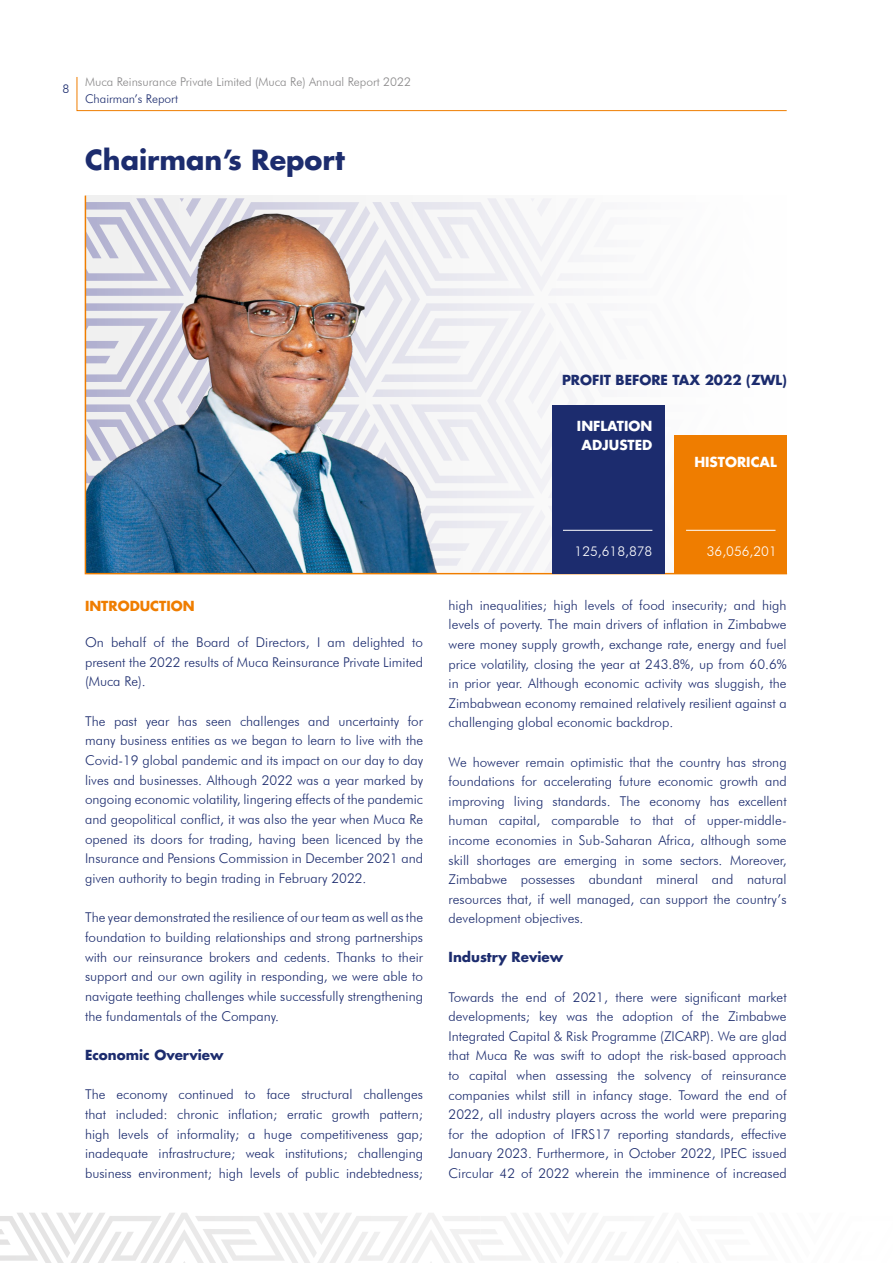
<style>
.page{position:relative;width:893px;height:1263px;background:#fff}
.page>*{position:absolute;margin:0;border:0;box-sizing:border-box;transform-origin:0 0}
.Main_Hearders_2{font:700 27px "Futura LT";color:#1c2c6e}
.t1{font:300 13.5px/19.6px "Futura BT";color:#1c2c6e;text-align:justify}
.t2{font:700 13.5px "Futura LT";color:#1c2c6e}
.t3{font:700 13.5px "Futura LT";color:#fff}
.t4{font:300 13.5px "Futura BT";color:#fff}
.Orange_Paragraph_Hea{font:700 13.5px "Futura LT";color:#ef7d00}
.t5{font:300 12px "Futura BT";color:#888788}
.t6{font:300 12px "Futura BT";color:#1c2c6e}
</style>
<div class="page">
<svg style="left:0;top:1213px;width:574px;height:50px"></svg>
<svg style="left:76px;top:77px;width:711px;height:34px"></svg>
<img style="left:84px;top:195px;width:704px;height:380px">
<div style="left:552px;top:405px;width:112px;height:168px;background:#1c2c6e"></div>
<div style="left:674px;top:436px;width:113px;height:137px;background:#ef7d00"></div>
<hr style="left:563px;top:530px;width:89px;height:1px;background:#fff">
<hr style="left:686px;top:530px;width:89px;height:1px;background:#fff">
<p class="t6" style="left:63px;top:81px;width:8px">8</p>
<p class="t5" style="left:85px;top:74px;width:327px">Muca Reinsurance Private Limited (Muca Re) Annual Report 2022</p>
<p class="t6" style="left:85px;top:91px;width:94px">Chairman’s Report</p>
<p class="Main_Hearders_2" style="left:85px;top:142px;width:261px">Chairman’s Report</p>
<p class="t2" style="left:562px;top:371px;width:227px">PROFIT BEFORE TAX 2022 (ZWL)</p>
<p class="t3" style="left:577px;top:416px;width:77px">INFLATION</p>
<p class="t3" style="left:581px;top:436px;width:72px">ADJUSTED</p>
<p class="t3" style="left:694px;top:453px;width:84px">HISTORICAL</p>
<p class="Orange_Paragraph_Hea" style="left:85px;top:597px;width:111px">INTRODUCTION</p>
<p class="t1" style="left:85px;top:632px;width:340px">On behalf of the Board of Directors, I am delighted to present the 2022 results of Muca Reinsurance Private Limited (Muca Re).</p>
<p class="t1" style="left:85px;top:711px;width:340px">The past year has seen challenges and uncertainty for many business entities as we began to learn to live with the Covid-19 global pandemic and its impact on our day to day lives and businesses. Although 2022 was a year marked by ongoing economic volatility, lingering effects of the pandemic and geopolitical conflict, it was also the year when Muca Re opened its doors for trading, having been licenced by the Insurance and Pensions Commission in December 2021 and given authority to begin trading in February 2022.</p>
<p class="t1" style="left:85px;top:907px;width:340px">The year demonstrated the resilience of our team as well as the foundation to building relationships and strong partnerships with our reinsurance brokers and cedents. Thanks to their support and our own agility in responding, we were able to navigate teething challenges while successfully strengthening the fundamentals of the Company.</p>
<p class="t2" style="left:85px;top:1046px;width:140px">Economic Overview</p>
<p class="t1" style="left:85px;top:1084px;width:340px">The economy continued to face structural challenges that included: chronic inflation; erratic growth pattern; high levels of informality; a huge competitiveness gap; inadequate infrastructure; weak institutions; challenging business environment; high levels of public indebtedness;</p>
<p class="t4" style="left:575px;top:543px;width:79px">125,618,878</p>
<p class="t4" style="left:707px;top:543px;width:71px">36,056,201</p>
<p class="t1" style="left:449px;top:595px;width:340px">high inequalities; high levels of food insecurity; and high levels of poverty. The main drivers of inflation in Zimbabwe were money supply growth, exchange rate, energy and fuel price volatility, closing the year at 243.8%, up from 60.6% in prior year. Although economic activity was sluggish, the Zimbabwean economy remained relatively resilient against a challenging global economic backdrop.</p>
<p class="t1" style="left:449px;top:752px;width:340px">We however remain optimistic that the country has strong foundations for accelerating future economic growth and improving living standards. The economy has excellent human capital, comparable to that of upper-middle&shy;income economies in Sub-Saharan Africa, although some skill shortages are emerging in some sectors. Moreover, Zimbabwe possesses abundant mineral and natural resources that, if well managed, can support the country’s development objectives.</p>
<p class="t2" style="left:449px;top:948px;width:116px">Industry Review</p>
<p class="t1" style="left:449px;top:987px;width:340px">Towards the end of 2021, there were significant market developments; key was the adoption of the Zimbabwe Integrated Capital &amp; Risk Programme (ZICARP). We are glad that Muca Re was swift to adopt the risk-based approach to capital when assessing the solvency of reinsurance companies whilst still in infancy stage. Toward the end of 2022, all industry players across the world were preparing for the adoption of IFRS17 reporting standards, effective January 2023. Furthermore, in October 2022, IPEC issued Circular 42 of 2022 wherein the imminence of increased</p>
</div>
